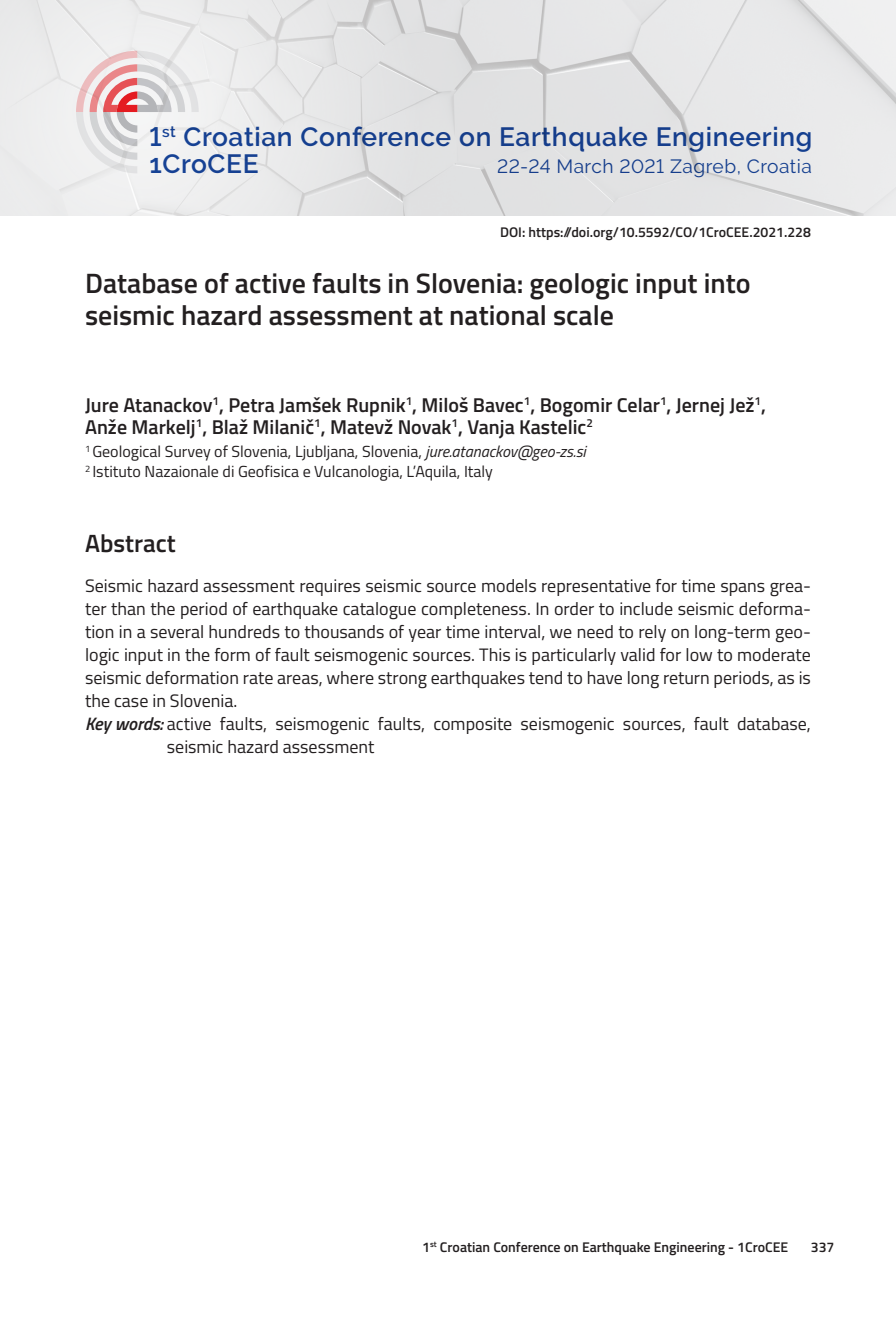
<style>
.page{position:relative;width:896px;height:1321px;background:#fff}
.page>*{position:absolute;margin:0;border:0;box-sizing:border-box;transform-origin:0 0}
.t1{font:600 28px/32px "Titillium";color:#231f20}
.t2{font:600 26.4px/27.2px "Raleway";letter-spacing:.025em;color:#18469d}
.t3{font:600 25px "Titillium";color:#231f20}
.t4{font:600 20px/22px "Titillium";color:#231f20}
.t5{font:19.2px "Raleway";letter-spacing:.025em;color:#18469d}
.t6{font:18px "Titillium";color:#231f20}
.t7{font:16px/20px "Titillium";color:#231f20}
.t8{font:600 14px "Titillium";color:#231f20}
.s1{font-style:italic}
.s2{font-weight:600;font-style:italic}
</style>
<div class="page">
<img style="left:423px;top:0;width:473px;height:215px">
<div style="left:0;top:0;width:423px;height:215px;background:#eaeaeb"></div>
<svg style="left:76px;top:51px;width:123px;height:121px"></svg>
<h2 class="t2" style="left:149px;top:123px;width:664px">1<sup>st</sup> Croatian Conference on Earthquake Engineering<br>1CroCEE</h2>
<p class="t5" style="left:497px;top:155px;width:316px">22-24 March 2021 Zagreb, Croatia</p>
<p class="t8" style="left:500px;top:222px;width:312px">DOI: https://doi.org/10.5592/CO/1CroCEE.2021.228</p>
<h1 class="t1" style="left:85px;top:266px;width:667px">Database of active faults in Slovenia: geologic input into seismic hazard assessment at national scale</h1>
<p class="t4" style="left:85px;top:393px;width:682px">Jure Atanackov<sup>1</sup>, Petra Jamšek Rupnik<sup>1</sup>, Miloš Bavec<sup>1</sup>, Bogomir Celar<sup>1</sup>, Jernej Jež<sup>1</sup>,<br>Anže Markelj<sup>1</sup>, Blaž Milanič<sup>1</sup>, Matevž Novak<sup>1</sup>, Vanja Kastelic<sup>2</sup></p>
<p class="t7" style="left:85px;top:441px;width:502px"><sup>1</sup> Geological Survey of Slovenia, Ljubljana, Slovenia, <span class="s1">jure.atanackov@geo-zs.si<br></span><sup>2</sup> Istituto Nazaionale di Geofisica e Vulcanologia, L’Aquila, Italy</p>
<h3 class="t3" style="left:85px;top:524px;width:92px">Abstract</h3>
<p class="t6" style="left:85px;top:572px;width:727px">Seismic hazard assessment requires seismic source models representative for time spans grea-</p>
<p class="t6" style="left:85px;top:595px;width:727px">ter than the period of earthquake catalogue completeness. In order to include seismic deforma-</p>
<p class="t6" style="left:85px;top:618px;width:727px">tion in a several hundreds to thousands of year time interval, we need to rely on long-term geo-</p>
<p class="t6" style="left:85px;top:641px;width:727px">logic input in the form of fault seismogenic sources. This is particularly valid for low to moderate</p>
<p class="t6" style="left:85px;top:664px;width:727px">seismic deformation rate areas, where strong earthquakes tend to have long return periods, as is</p>
<p class="t6" style="left:85px;top:687px;width:154px">the case in Slovenia.</p>
<p class="t6" style="left:85px;top:710px;width:727px"><span class="s2">Key words:</span> active faults, seismogenic faults, composite seismogenic sources, fault database,</p>
<p class="t6" style="left:167px;top:733px;width:209px">seismic hazard assessment</p>
<p class="t8" style="left:422px;top:1237px;width:367px">1<sup>st</sup> Croatian Conference on Earthquake Engineering - 1CroCEE</p>
<p class="t8" style="left:811px;top:1237px;width:25px">337</p>
</div>
